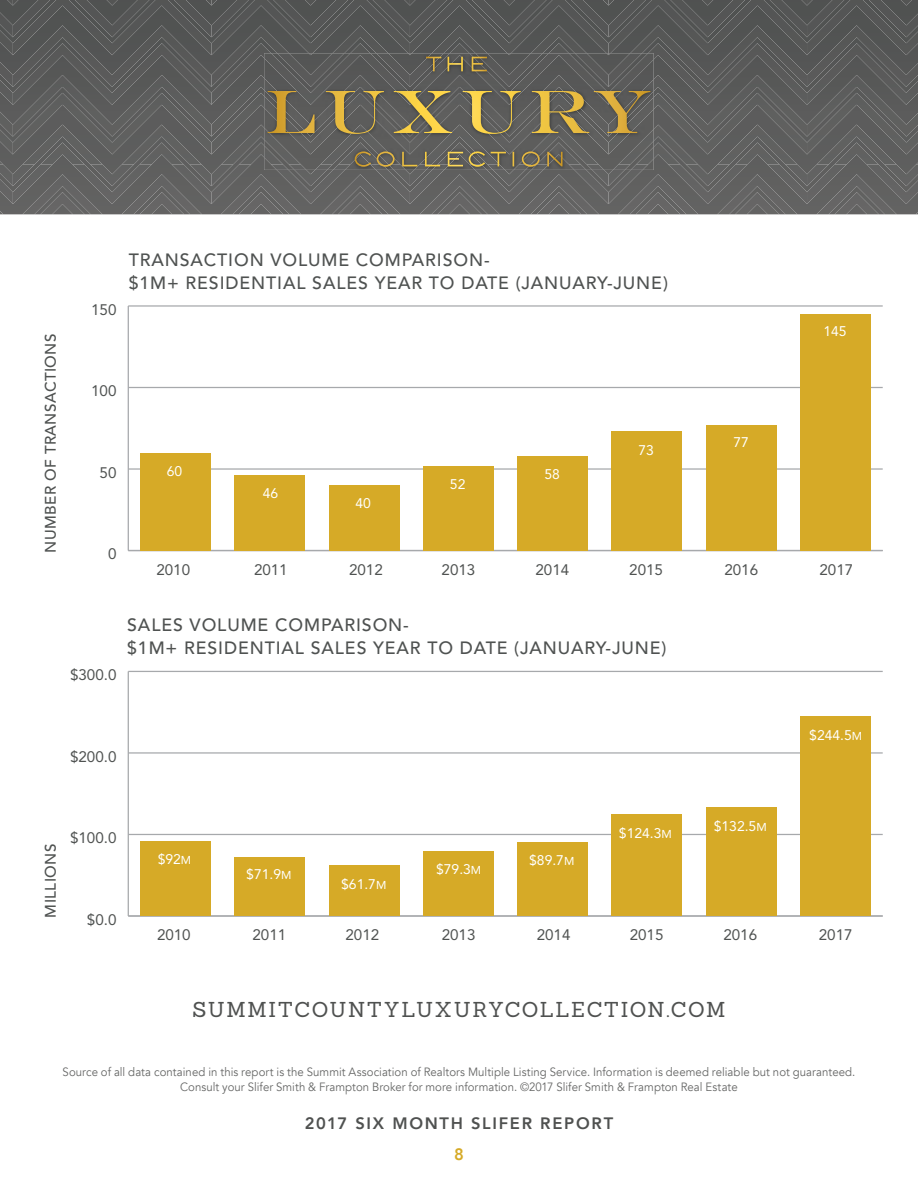
<style>
.page{position:relative;width:918px;height:1188px;background:#fff}
.page>*{position:absolute;margin:0;border:0;box-sizing:border-box;transform-origin:0 0}
.t1{font:21px "Sanchez";letter-spacing:.08em;color:#4f5150}
.t2{font:500 17.7px/22.8px "Avenir LT Std";letter-spacing:.05em;color:#4f5251}
.t3{font:800 16.5px "Avenir";letter-spacing:.1em;color:#4f5150}
.t4{font:800 16.5px "Avenir";color:#d6aa27}
.t5{font:15.15px "Avenir LT Std";color:#4f5251}
.t6{font:500 15.15px "Avenir LT Std";letter-spacing:.025em;color:#4f5251}
.t7{font:13.95px "Avenir LT Std";color:#fff}
.t8{font:12px/15px "Avenir";letter-spacing:.005em;color:#666766;text-align:center;scale:.95 1}
.s1{font-size:11.4px}
</style>
<div class="page">
<svg style="left:0;top:0;width:918px;height:214px;background:#61605d"></svg>
<hr style="left:128px;top:306px;width:1px;height:245px;background:#a7a9ac">
<hr style="left:128px;top:550px;width:755px;height:1px;background:#a7a9ac">
<hr style="left:128px;top:468px;width:755px;height:2px;background:#a7a9ac">
<hr style="left:128px;top:387px;width:755px;height:1px;background:#a7a9ac">
<hr style="left:128px;top:305px;width:755px;height:2px;background:#a7a9ac">
<div style="left:140px;top:453px;width:71px;height:98px;background:#d6aa27"></div>
<div style="left:234px;top:476px;width:71px;height:75px;background:#d6aa27"></div>
<div style="left:329px;top:485px;width:70px;height:66px;background:#d6aa27"></div>
<div style="left:423px;top:466px;width:71px;height:85px;background:#d6aa27"></div>
<div style="left:517px;top:456px;width:71px;height:95px;background:#d6aa27"></div>
<div style="left:612px;top:432px;width:70px;height:119px;background:#d6aa27"></div>
<div style="left:706px;top:425px;width:71px;height:126px;background:#d6aa27"></div>
<div style="left:800px;top:314px;width:71px;height:237px;background:#d6aa27"></div>
<hr style="left:128px;top:671px;width:1px;height:245px;background:#a7a9ac">
<hr style="left:128px;top:915px;width:755px;height:2px;background:#a7a9ac">
<hr style="left:128px;top:834px;width:755px;height:1px;background:#a7a9ac">
<hr style="left:128px;top:752px;width:755px;height:2px;background:#a7a9ac">
<hr style="left:128px;top:671px;width:755px;height:1px;background:#a7a9ac">
<div style="left:140px;top:841px;width:71px;height:75px;background:#d6aa27"></div>
<div style="left:234px;top:857px;width:71px;height:59px;background:#d6aa27"></div>
<div style="left:329px;top:866px;width:70px;height:50px;background:#d6aa27"></div>
<div style="left:423px;top:851px;width:71px;height:65px;background:#d6aa27"></div>
<div style="left:517px;top:843px;width:71px;height:73px;background:#d6aa27"></div>
<div style="left:612px;top:815px;width:70px;height:101px;background:#d6aa27"></div>
<div style="left:706px;top:808px;width:71px;height:108px;background:#d6aa27"></div>
<div style="left:800px;top:717px;width:71px;height:199px;background:#d6aa27"></div>
<p class="t6" style="left:42px;top:553px;width:220px;rotate:-90deg">NUMBER OF TRANSACTIONS</p>
<p class="t5" style="left:91px;top:300px;width:27px">150</p>
<h2 class="t2" style="left:129px;top:248px;width:541px">TRANSACTION VOLUME COMPARISON-<br>$1M+ RESIDENTIAL SALES YEAR TO DATE (JANUARY-JUNE)</h2>
<p class="t7" style="left:823px;top:323px;width:25px">145</p>
<p class="t5" style="left:91px;top:382px;width:27px">100</p>
<p class="t5" style="left:100px;top:464px;width:18px">50</p>
<p class="t5" style="left:108px;top:545px;width:10px">0</p>
<p class="t7" style="left:167px;top:463px;width:17px">60</p>
<p class="t7" style="left:263px;top:485px;width:17px">46</p>
<p class="t7" style="left:355px;top:495px;width:17px">40</p>
<p class="t7" style="left:450px;top:476px;width:17px">52</p>
<p class="t7" style="left:545px;top:466px;width:17px">58</p>
<p class="t7" style="left:638px;top:442px;width:17px">73</p>
<p class="t7" style="left:734px;top:434px;width:17px">77</p>
<p class="t5" style="left:156px;top:560px;width:35px">2010</p>
<p class="t5" style="left:349px;top:560px;width:35px">2012</p>
<p class="t5" style="left:442px;top:560px;width:35px">2013</p>
<p class="t5" style="left:535px;top:560px;width:35px">2014</p>
<p class="t5" style="left:629px;top:560px;width:35px">2015</p>
<p class="t5" style="left:724px;top:560px;width:35px">2016</p>
<p class="t5" style="left:819px;top:560px;width:35px">2017</p>
<p class="t5" style="left:254px;top:560px;width:35px">2011</p>
<p class="t5" style="left:70px;top:666px;width:48px">$300.0</p>
<h2 class="t2" style="left:127px;top:614px;width:541px">SALES VOLUME COMPARISON-<br>$1M+ RESIDENTIAL SALES YEAR TO DATE (JANUARY-JUNE)</h2>
<p class="t5" style="left:70px;top:747px;width:48px">$200.0</p>
<p class="t7" style="left:809px;top:727px;width:54px">$244.5<span class="s1">M</span></p>
<p class="t6" style="left:42px;top:918px;width:75px;rotate:-90deg">MILLIONS</p>
<p class="t5" style="left:70px;top:829px;width:48px">$100.0</p>
<p class="t5" style="left:87px;top:911px;width:31px">$0.0</p>
<p class="t7" style="left:158px;top:851px;width:35px">$92<span class="s1">M</span></p>
<p class="t7" style="left:246px;top:866px;width:47px">$71.9<span class="s1">M</span></p>
<p class="t7" style="left:341px;top:876px;width:47px">$61.7<span class="s1">M</span></p>
<p class="t7" style="left:436px;top:861px;width:47px">$79.3<span class="s1">M</span></p>
<p class="t7" style="left:529px;top:852px;width:47px">$89.7<span class="s1">M</span></p>
<p class="t7" style="left:619px;top:825px;width:54px">$124.3<span class="s1">M</span></p>
<p class="t7" style="left:714px;top:818px;width:54px">$132.5<span class="s1">M</span></p>
<p class="t5" style="left:157px;top:926px;width:35px">2010</p>
<p class="t5" style="left:346px;top:926px;width:35px">2012</p>
<p class="t5" style="left:442px;top:926px;width:35px">2013</p>
<p class="t5" style="left:537px;top:926px;width:35px">2014</p>
<p class="t5" style="left:630px;top:926px;width:35px">2015</p>
<p class="t5" style="left:723px;top:926px;width:35px">2016</p>
<p class="t5" style="left:819px;top:926px;width:35px">2017</p>
<p class="t5" style="left:252px;top:926px;width:35px">2011</p>
<h1 class="t1" style="left:193px;top:996px;width:534px">SUMMITCOUNTYLUXURYCOLLECTION.COM</h1>
<p class="t8" style="left:63px;top:1064px;width:836px">Source of all data contained in this report is the Summit Association of Realtors Multiple Listing Service. Information is deemed reliable but not guaranteed.<br>Consult your Slifer Smith &amp; Frampton Broker for more information. ©2017 Slifer Smith &amp; Frampton Real Estate</p>
<h3 class="t3" style="left:305px;top:1112px;width:310px">2017 SIX MONTH SLIFER REPORT</h3>
<h3 class="t4" style="left:454px;top:1144px;width:11px">8</h3>
</div>
